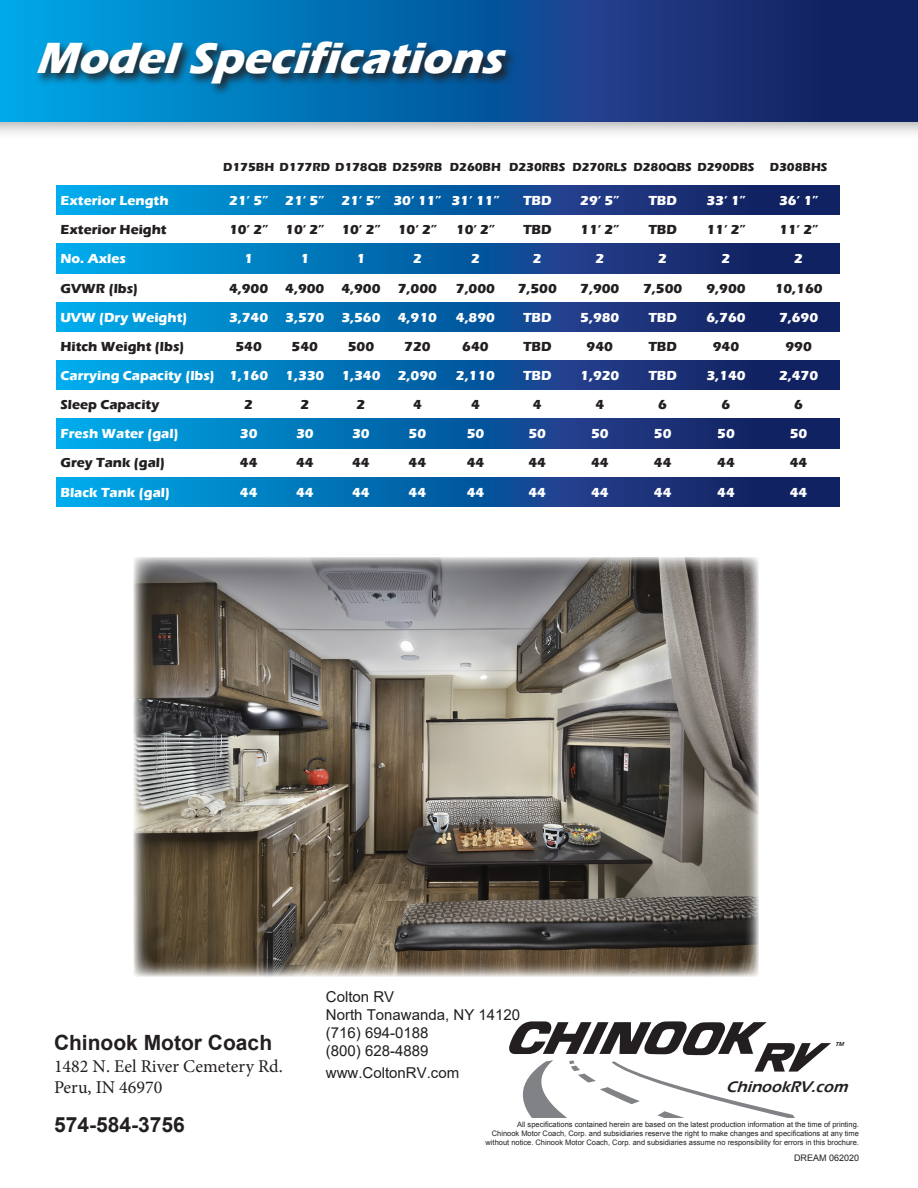
<style>
.page{position:relative;width:918px;height:1188px;background:#fff}
.page>*{position:absolute;margin:0;border:0;box-sizing:border-box;transform-origin:0 0}
.t1{font:italic 700 45px "Eras ITC";color:#fff}
.t2{font:700 21px "Arial";color:#231f20}
.t3{font:18px "Minion Pro";color:#231f20}
.t4{font:italic 600 15.9px "Eras ITC";color:#231f20}
.t5{font:15px/18px "Arial";color:#221e1f}
.t6{font:700 13.5px "Eras ITC";color:#fff}
.t7{font:700 13.5px "Eras ITC";color:#231f20}
.t8{font:700 12px "Eras ITC";color:#231f20}
.t9{font:9px "Arial";color:#231f20}
.t10{font:7.5px/9px "Arial";color:#231f20;text-align:right}
.t11{font:italic 600 6px "Eras ITC";color:#231f20}
</style>
<div class="page">
<div style="left:0;top:0;width:918px;height:140px;background:#231f20;opacity:.4"></div>
<svg style="left:0;top:0;width:918px;height:122px;background:#0e5296"></svg>
<svg style="left:56px;top:186px;width:783px;height:29px;background:#0a5da1"></svg>
<svg style="left:56px;top:244px;width:783px;height:29px;background:#0a5da1"></svg>
<svg style="left:56px;top:302px;width:783px;height:29px;background:#0a5da1"></svg>
<svg style="left:56px;top:361px;width:783px;height:29px;background:#0a5da1"></svg>
<svg style="left:56px;top:419px;width:783px;height:29px;background:#0a5da1"></svg>
<svg style="left:56px;top:477px;width:783px;height:29px;background:#0a5da1"></svg>
<svg style="left:35px;top:39px;width:483px;height:58px;background:#096192"></svg>
<img style="left:134px;top:557px;width:625px;height:420px">
<svg style="left:509px;top:1021px;width:322px;height:96px"></svg>
<p class="t1" style="left:36px;top:32px;width:482px">ModelSpecifications</p>
<p class="t8" style="left:223px;top:160px;width:53px">D175BH</p>
<p class="t8" style="left:280px;top:160px;width:109px">D177RD D178QB</p>
<p class="t8" style="left:393px;top:160px;width:51px">D259RB</p>
<p class="t8" style="left:450px;top:160px;width:53px">D260BH</p>
<p class="t8" style="left:509px;top:160px;width:58px">D230RBS</p>
<p class="t8" style="left:572px;top:160px;width:56px">D270RLS</p>
<p class="t8" style="left:633px;top:160px;width:60px">D280QBS</p>
<p class="t8" style="left:697px;top:160px;width:59px">D290DBS</p>
<p class="t8" style="left:770px;top:160px;width:59px">D308BHS</p>
<p class="t6" style="left:60px;top:193px;width:110px">Exterior Length</p>
<p class="t6" style="left:229px;top:193px;width:41px">21’ 5”</p>
<p class="t6" style="left:285px;top:193px;width:41px">21’ 5”</p>
<p class="t6" style="left:341px;top:193px;width:41px">21’ 5”</p>
<p class="t6" style="left:393px;top:193px;width:49px">30’ 11”</p>
<p class="t6" style="left:451px;top:193px;width:49px">31’ 11”</p>
<p class="t6" style="left:523px;top:193px;width:30px">TBD</p>
<p class="t6" style="left:580px;top:193px;width:41px">29’ 5”</p>
<p class="t6" style="left:648px;top:193px;width:30px">TBD</p>
<p class="t6" style="left:706px;top:193px;width:41px">33’ 1”</p>
<p class="t6" style="left:779px;top:193px;width:41px">36’ 1”</p>
<p class="t7" style="left:60px;top:222px;width:108px">Exterior Height</p>
<p class="t7" style="left:229px;top:222px;width:41px">10’ 2”</p>
<p class="t7" style="left:285px;top:222px;width:41px">10’ 2”</p>
<p class="t7" style="left:341px;top:222px;width:41px">10’ 2”</p>
<p class="t7" style="left:398px;top:222px;width:41px">10’ 2”</p>
<p class="t7" style="left:456px;top:222px;width:41px">10’ 2”</p>
<p class="t7" style="left:523px;top:222px;width:30px">TBD</p>
<p class="t7" style="left:580px;top:222px;width:41px">11’ 2”</p>
<p class="t7" style="left:648px;top:222px;width:30px">TBD</p>
<p class="t7" style="left:706px;top:222px;width:41px">11’ 2”</p>
<p class="t7" style="left:779px;top:222px;width:41px">11’ 2”</p>
<p class="t6" style="left:60px;top:251px;width:67px">No. Axles</p>
<p class="t6" style="left:244px;top:251px;width:10px">1</p>
<p class="t6" style="left:300px;top:251px;width:10px">1</p>
<p class="t6" style="left:357px;top:251px;width:10px">1</p>
<p class="t6" style="left:413px;top:251px;width:10px">2</p>
<p class="t6" style="left:471px;top:251px;width:10px">2</p>
<p class="t6" style="left:533px;top:251px;width:10px">2</p>
<p class="t6" style="left:595px;top:251px;width:10px">2</p>
<p class="t6" style="left:658px;top:251px;width:10px">2</p>
<p class="t6" style="left:722px;top:251px;width:10px">2</p>
<p class="t6" style="left:794px;top:251px;width:10px">2</p>
<p class="t7" style="left:60px;top:280px;width:79px">GVWR (lbs)</p>
<p class="t7" style="left:229px;top:280px;width:41px">4,900</p>
<p class="t7" style="left:285px;top:280px;width:41px">4,900</p>
<p class="t7" style="left:341px;top:280px;width:41px">4,900</p>
<p class="t7" style="left:398px;top:280px;width:41px">7,000</p>
<p class="t7" style="left:456px;top:280px;width:41px">7,000</p>
<p class="t7" style="left:518px;top:280px;width:41px">7,500</p>
<p class="t7" style="left:580px;top:280px;width:41px">7,900</p>
<p class="t7" style="left:643px;top:280px;width:41px">7,500</p>
<p class="t7" style="left:706px;top:280px;width:41px">9,900</p>
<p class="t7" style="left:775px;top:280px;width:49px">10,160</p>
<p class="t6" style="left:60px;top:309px;width:128px">UVW (Dry Weight)</p>
<p class="t6" style="left:229px;top:309px;width:41px">3,740</p>
<p class="t6" style="left:285px;top:309px;width:41px">3,570</p>
<p class="t6" style="left:341px;top:309px;width:41px">3,560</p>
<p class="t6" style="left:398px;top:309px;width:41px">4,910</p>
<p class="t6" style="left:456px;top:309px;width:41px">4,890</p>
<p class="t6" style="left:523px;top:309px;width:30px">TBD</p>
<p class="t6" style="left:580px;top:309px;width:41px">5,980</p>
<p class="t6" style="left:648px;top:309px;width:30px">TBD</p>
<p class="t6" style="left:706px;top:309px;width:41px">6,760</p>
<p class="t6" style="left:779px;top:309px;width:41px">7,690</p>
<p class="t7" style="left:60px;top:339px;width:125px">Hitch Weight (lbs)</p>
<p class="t7" style="left:235px;top:339px;width:28px">540</p>
<p class="t7" style="left:292px;top:339px;width:28px">540</p>
<p class="t7" style="left:348px;top:339px;width:28px">500</p>
<p class="t7" style="left:404px;top:339px;width:28px">720</p>
<p class="t7" style="left:462px;top:339px;width:28px">640</p>
<p class="t7" style="left:523px;top:339px;width:30px">TBD</p>
<p class="t7" style="left:587px;top:339px;width:28px">940</p>
<p class="t7" style="left:648px;top:339px;width:30px">TBD</p>
<p class="t7" style="left:713px;top:339px;width:28px">940</p>
<p class="t7" style="left:785px;top:339px;width:28px">990</p>
<p class="t6" style="left:60px;top:368px;width:156px">Carrying Capacity (lbs)</p>
<p class="t6" style="left:229px;top:368px;width:41px">1,160</p>
<p class="t6" style="left:285px;top:368px;width:41px">1,330</p>
<p class="t6" style="left:341px;top:368px;width:41px">1,340</p>
<p class="t6" style="left:398px;top:368px;width:41px">2,090</p>
<p class="t6" style="left:456px;top:368px;width:41px">2,110</p>
<p class="t6" style="left:523px;top:368px;width:30px">TBD</p>
<p class="t6" style="left:580px;top:368px;width:41px">1,920</p>
<p class="t6" style="left:648px;top:368px;width:30px">TBD</p>
<p class="t6" style="left:706px;top:368px;width:41px">3,140</p>
<p class="t6" style="left:779px;top:368px;width:41px">2,470</p>
<p class="t7" style="left:60px;top:397px;width:100px">Sleep Capacity</p>
<p class="t7" style="left:244px;top:397px;width:10px">2</p>
<p class="t7" style="left:300px;top:397px;width:10px">2</p>
<p class="t7" style="left:357px;top:397px;width:10px">2</p>
<p class="t7" style="left:413px;top:397px;width:10px">4</p>
<p class="t7" style="left:471px;top:397px;width:10px">4</p>
<p class="t7" style="left:533px;top:397px;width:10px">4</p>
<p class="t7" style="left:595px;top:397px;width:10px">4</p>
<p class="t7" style="left:658px;top:397px;width:10px">6</p>
<p class="t7" style="left:722px;top:397px;width:10px">6</p>
<p class="t7" style="left:794px;top:397px;width:10px">6</p>
<p class="t6" style="left:60px;top:426px;width:120px">Fresh Water (gal)</p>
<p class="t6" style="left:240px;top:426px;width:19px">30</p>
<p class="t6" style="left:296px;top:426px;width:19px">30</p>
<p class="t6" style="left:352px;top:426px;width:19px">30</p>
<p class="t6" style="left:409px;top:426px;width:19px">50</p>
<p class="t6" style="left:467px;top:426px;width:19px">50</p>
<p class="t6" style="left:529px;top:426px;width:19px">50</p>
<p class="t6" style="left:591px;top:426px;width:19px">50</p>
<p class="t6" style="left:654px;top:426px;width:19px">50</p>
<p class="t6" style="left:717px;top:426px;width:19px">50</p>
<p class="t6" style="left:790px;top:426px;width:19px">50</p>
<p class="t7" style="left:60px;top:455px;width:106px">Grey Tank (gal)</p>
<p class="t7" style="left:240px;top:455px;width:19px">44</p>
<p class="t7" style="left:296px;top:455px;width:19px">44</p>
<p class="t7" style="left:352px;top:455px;width:19px">44</p>
<p class="t7" style="left:409px;top:455px;width:19px">44</p>
<p class="t7" style="left:467px;top:455px;width:19px">44</p>
<p class="t7" style="left:529px;top:455px;width:19px">44</p>
<p class="t7" style="left:591px;top:455px;width:19px">44</p>
<p class="t7" style="left:654px;top:455px;width:19px">44</p>
<p class="t7" style="left:717px;top:455px;width:19px">44</p>
<p class="t7" style="left:790px;top:455px;width:19px">44</p>
<p class="t6" style="left:60px;top:484px;width:111px">Black Tank (gal)</p>
<p class="t6" style="left:240px;top:484px;width:19px">44</p>
<p class="t6" style="left:296px;top:484px;width:19px">44</p>
<p class="t6" style="left:352px;top:484px;width:19px">44</p>
<p class="t6" style="left:409px;top:484px;width:19px">44</p>
<p class="t6" style="left:467px;top:484px;width:19px">44</p>
<p class="t6" style="left:529px;top:484px;width:19px">44</p>
<p class="t6" style="left:591px;top:484px;width:19px">44</p>
<p class="t6" style="left:654px;top:484px;width:19px">44</p>
<p class="t6" style="left:717px;top:484px;width:19px">44</p>
<p class="t6" style="left:790px;top:484px;width:19px">44</p>
<p class="t2" style="left:54px;top:1029px;width:220px">Chinook Motor Coach</p>
<p class="t3" style="left:54px;top:1054px;width:230px">1482 N. Eel River Cemetery Rd.</p>
<p class="t3" style="left:54px;top:1075px;width:110px">Peru, IN 46970</p>
<p class="t2" style="left:54px;top:1110px;width:132px">574-584-3756</p>
<h3 class="t5" style="left:326px;top:987px;width:196px">Colton RV<br>North Tonawanda, NY 14120 (716) 694-0188<br>(800) 628-4889</h3>
<h3 class="t5" style="left:326px;top:1064px;width:135px">www.ColtonRV.com</h3>
<p class="t11" style="left:835px;top:1041px;width:12px">TM</p>
<p class="t4" style="left:726px;top:1078px;width:127px">ChinookRV.com</p>
<p class="t10" style="left:486px;top:1119px;width:375px">All specifications contained herein are based on the latest production information at the time of printing.<br>Chinook Motor Coach, Corp. and subsidiaries reserve the right to make changes and specifications at any time without notice. Chinook Motor Coach, Corp. and subsidiaries assume no responsibility for errors in this brochure.</p>
<p class="t9" style="left:794px;top:1151px;width:67px">DREAM 062020</p>
</div>
